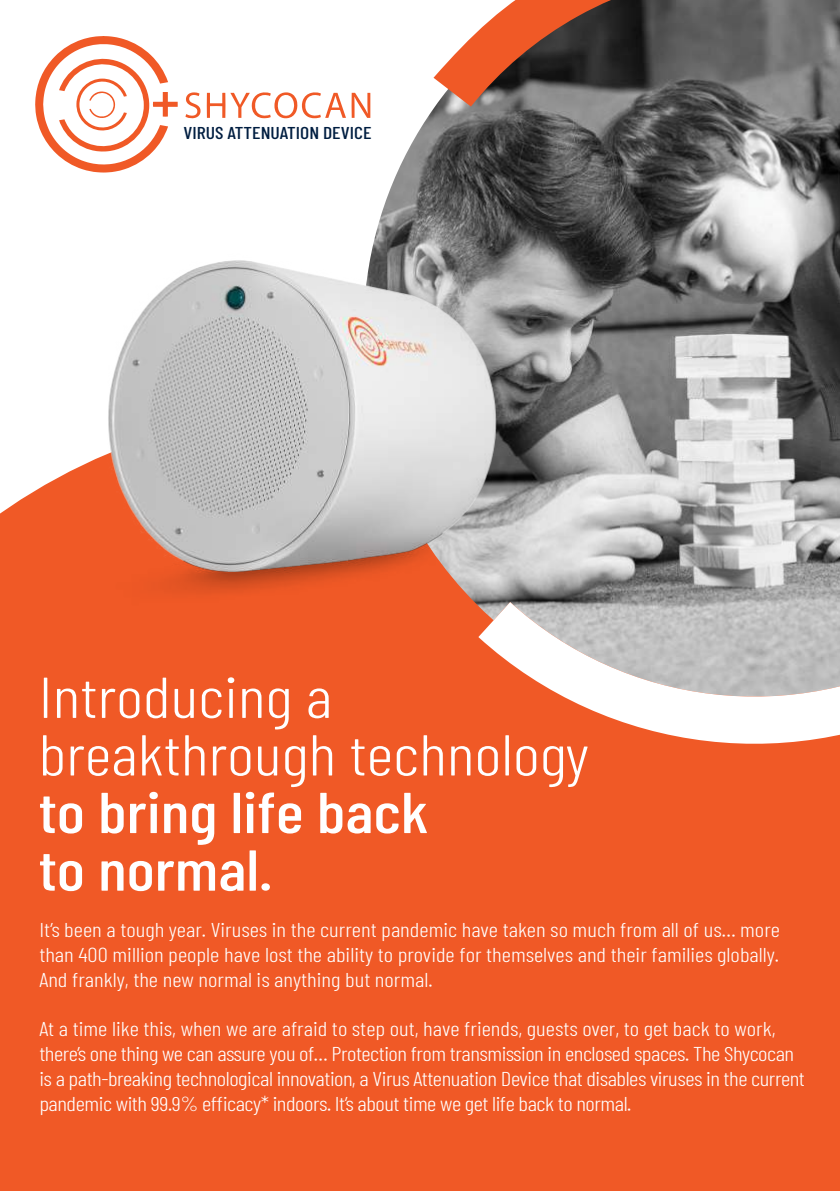
<style>
.page{position:relative;width:840px;height:1191px;background:#fff}
.page>*{position:absolute;margin:0;border:0;box-sizing:border-box;transform-origin:0 0}
.t1{font:300 57.6px/57.6px "Barlow Condensed";color:#fff;scale:1.15 1}
.t2{font:500 57.6px/57.6px "Barlow Condensed";color:#fff;scale:1.15 1}
.t3{font:300 20px/24.8px "Barlow Condensed";letter-spacing:-.02em;color:#fff;text-align:justify;scale:1.15 1}
.t4{font:500 17.2px "Barlow Condensed";color:#001e41;scale:1.15 1}
</style>
<div class="page">
<div style="left:0;top:511px;width:840px;height:680px;background:#f05926"></div>
<img style="left:363px;top:92px;width:70px;height:626px">
<svg style="left:433px;top:0;width:407px;height:777px;background:#826258"></svg>
<svg style="left:478px;top:134px;width:362px;height:643px;background:#a99791"></svg>
<svg style="left:185px;top:92px;width:16px;height:27px"></svg>
<svg style="left:207px;top:92px;width:163px;height:27px"></svg>
<svg style="left:35px;top:36px;width:143px;height:137px"></svg>
<img style="left:3px;top:205px;width:597px;height:421px">
<p class="t4" style="left:183px;top:121px;width:165px">VIRUS ATTENUATION DEVICE</p>
<h1 class="t1" style="left:39px;top:664px;width:480px">Introducing a breakthrough technology</h1>
<h1 class="t2" style="left:39px;top:779px;width:340px">to bring life back to normal.</h1>
<p class="t3" style="left:39px;top:916px;width:645px">It’s been a tough year. Viruses in the current pandemic have taken so much from all of us… more than 400 million people have lost the ability to provide for themselves and their families globally.<br>And frankly, the new normal is anything but normal.</p>
<p class="t3" style="left:39px;top:1015px;width:667px;text-align:left">At a time like this, when we are afraid to step out, have friends, guests over, to get back to work, there’s one thing we can assure you of… Protection from transmission in enclosed spaces. The Shycocan is a path-breaking technological innovation, a Virus Attenuation Device that disables viruses in the current pandemic with 99.9% efficacy* indoors. It’s about time we get life back to normal.</p>
</div>
